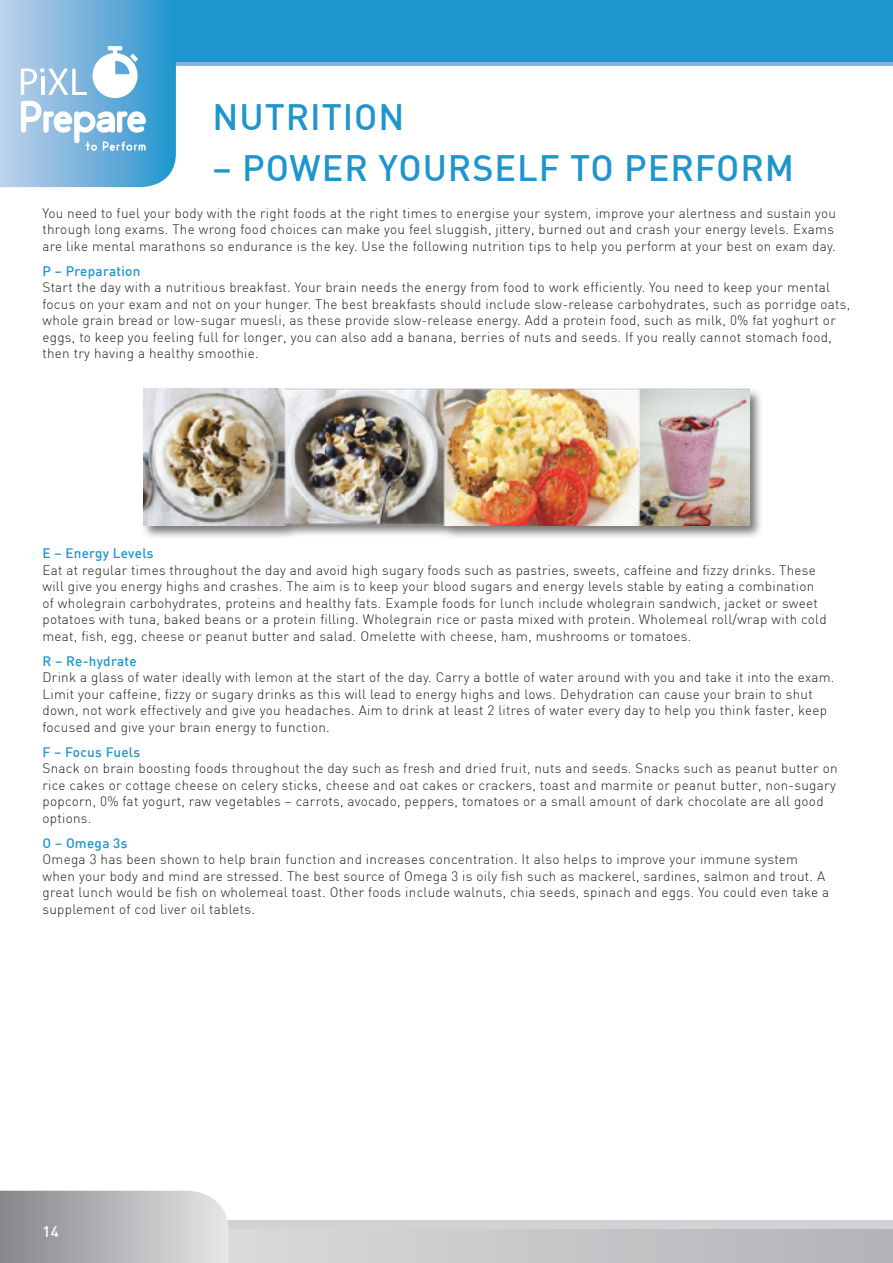
<style>
.page{position:relative;width:893px;height:1263px;background:#fff}
.page>*{position:absolute;margin:0;border:0;box-sizing:border-box;transform-origin:0 0}
.t1{font:500 36px "DIN";letter-spacing:.025em;color:#1e96cd}
.t2{font:500 15px "DIN";color:#fff}
.t3{font:300 13.5px/16.5px "DIN";letter-spacing:.02em;color:#231f20}
.t4{font:500 13.5px "DIN";letter-spacing:.02em;color:#1e96cd}
</style>
<div class="page">
<div style="left:0;top:1220px;width:893px;height:43px;background:#d1d2d4"></div>
<div style="left:0;top:4px;width:893px;height:62px;background:#81b6de"></div>
<div style="left:0;top:0;width:893px;height:62px;background:#1e96cd"></div>
<svg style="left:554px;top:1229px;width:339px;height:34px"></svg>
<svg style="left:0;top:1191px;width:229px;height:72px"></svg>
<svg style="left:0;top:0;width:176px;height:187px"></svg>
<div style="left:141px;top:386px;width:623px;height:153px;background:#231f20;opacity:.6"></div>
<img style="left:143px;top:388px;width:607px;height:137px">
<h1 class="t1" style="left:213px;top:94px;width:193px">NUTRITION</h1>
<h1 class="t1" style="left:213px;top:145px;width:583px">– POWER YOURSELF TO PERFORM</h1>
<p class="t3" style="left:43px;top:204px;width:795px">You need to fuel your body with the right foods at the right times to energise your system, improve your alertness and sustain you through long exams. The wrong food choices can make you feel sluggish, jittery, burned out and crash your energy levels. Exams are like mental marathons so endurance is the key. Use the following nutrition tips to help you perform at your best on exam day.</p>
<p class="t4" style="left:43px;top:262px;width:99px">P – Preparation</p>
<p class="t3" style="left:43px;top:279px;width:809px">Start the day with a nutritious breakfast. Your brain needs the energy from food to work efficiently. You need to keep your mental focus on your exam and not on your hunger. The best breakfasts should include slow-release carbohydrates, such as porridge oats, whole grain bread or low-sugar muesli, as these provide slow-release energy. Add a protein food, such as milk, 0% fat yoghurt or eggs, to keep you feeling full for longer, you can also add a banana, berries of nuts and seeds. If you really cannot stomach food, then try having a healthy smoothie.</p>
<p class="t4" style="left:43px;top:545px;width:113px">E – Energy Levels</p>
<p class="t3" style="left:43px;top:561px;width:786px">Eat at regular times throughout the day and avoid high sugary foods such as pastries, sweets, caffeine and fizzy drinks. These will give you energy highs and crashes. The aim is to keep your blood sugars and energy levels stable by eating a combination of wholegrain carbohydrates, proteins and healthy fats. Example foods for lunch include wholegrain sandwich, jacket or sweet potatoes with tuna, baked beans or a protein filling. Wholegrain rice or pasta mixed with protein. Wholemeal roll/wrap with cold meat, fish, egg, cheese or peanut butter and salad. Omelette with cheese, ham, mushrooms or tomatoes.</p>
<p class="t4" style="left:43px;top:652px;width:96px">R – Re-hydrate</p>
<p class="t3" style="left:43px;top:669px;width:793px">Drink a glass of water ideally with lemon at the start of the day. Carry a bottle of water around with you and take it into the exam.<br>Limit your caffeine, fizzy or sugary drinks as this will lead to energy highs and lows. Dehydration can cause your brain to shut down, not work effectively and give you headaches. Aim to drink at least 2 litres of water every day to help you think faster, keep focused and give your brain energy to function.</p>
<p class="t4" style="left:43px;top:743px;width:99px">F – Focus Fuels</p>
<p class="t3" style="left:43px;top:760px;width:796px">Snack on brain boosting foods throughout the day such as fresh and dried fruit, nuts and seeds. Snacks such as peanut butter on rice cakes or cottage cheese on celery sticks, cheese and oat cakes or crackers, toast and marmite or peanut butter, non-sugary popcorn, 0% fat yogurt, raw vegetables – carrots, avocado, peppers, tomatoes or a small amount of dark chocolate are all good options.</p>
<p class="t4" style="left:43px;top:834px;width:86px">O – Omega 3s</p>
<p class="t3" style="left:43px;top:851px;width:788px">Omega 3 has been shown to help brain function and increases concentration. It also helps to improve your immune system when your body and mind are stressed. The best source of Omega 3 is oily fish such as mackerel, sardines, salmon and trout. A great lunch would be fish on wholemeal toast. Other foods include walnuts, chia seeds, spinach and eggs. You could even take a supplement of cod liver oil tablets.</p>
<p class="t2" style="left:43px;top:1222px;width:18px">14</p>
</div>
